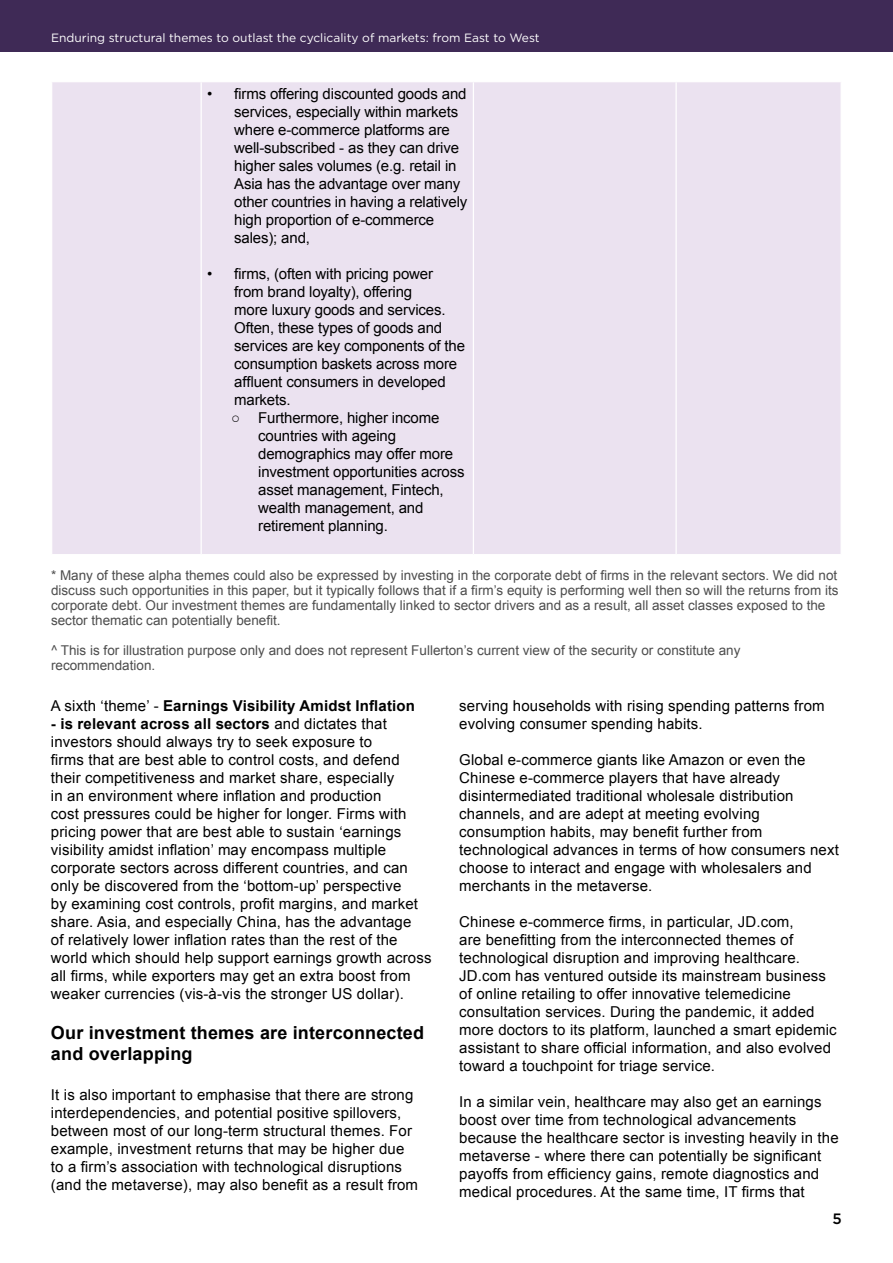
<style>
.page{position:relative;width:893px;height:1263px;background:#fff}
.page>*{position:absolute;margin:0;border:0;box-sizing:border-box;transform-origin:0 0}
.t1{font:700 18px/21.6px "Arial";letter-spacing:.01em;color:#000}
.t2{font:15px/18px "Arial";letter-spacing:.01em;color:#000}
.t3{font:15px/18px "Arial";letter-spacing:-.01em;color:#000}
.t4{font:700 15px "Arial";letter-spacing:.01em;color:#000}
.t5{font:500 15px "Gotham";color:#000}
.t6{font:13.5px/15px "Arial";color:#4d4d4d}
.t7{font:12px "Gotham";color:#fff}
.s1{font-weight:400}
.s2{font-weight:700}
</style>
<div class="page">
<div style="left:0;top:0;width:893px;height:51px;background:#3f2a56"></div>
<div style="left:52px;top:82px;width:788px;height:472px;background:#ebe2f0"></div>
<hr style="left:201px;top:82px;width:1px;height:472px;background:#fff">
<hr style="left:473px;top:82px;width:1px;height:472px;background:#fff">
<hr style="left:675px;top:82px;width:2px;height:472px;background:#fff">
<p class="t7" style="left:51px;top:30px;width:490px">Enduring structural themes to outlast the cyclicality of markets: from East to West</p>
<p class="t3" style="left:234px;top:84px;width:235px;text-indent:-27px">• firms offering discounted goods and services, especially within markets where e-commerce platforms are well-subscribed - as they can drive higher sales volumes (e.g. retail in<br>Asia has the advantage over many other countries in having a relatively high proportion of e-commerce sales); and,</p>
<p class="t3" style="left:234px;top:264px;width:232px;text-indent:-27px">• firms, (often with pricing power from brand loyalty), offering<br>more luxury goods and services.<br>Often, these types of goods and services are key components of the consumption baskets across more affluent consumers in developed markets.</p>
<p class="t3" style="left:258px;top:408px;width:208px;text-indent:-27px">○ Furthermore, higher income countries with ageing demographics may offer more investment opportunities across asset management, Fintech, wealth management, and retirement planning.</p>
<p class="t6" style="left:51px;top:568px;width:789px">* Many of these alpha themes could also be expressed by investing in the corporate debt of firms in the relevant sectors. We did not discuss such opportunities in this paper, but it typically follows that if a firm’s equity is performing well then so will the returns from its corporate debt. Our investment themes are fundamentally linked to sector drivers and as a result, all asset classes exposed to the sector thematic can potentially benefit.</p>
<p class="t6" style="left:51px;top:643px;width:691px">^ This is for illustration purpose only and does not represent Fullerton’s current view of the security or constitute any recommendation.</p>
<p class="t2" style="left:459px;top:697px;width:367px">serving households with rising spending patterns from evolving consumer spending habits.</p>
<p class="t2" style="left:459px;top:751px;width:381px">Global e-commerce giants like Amazon or even the Chinese e-commerce players that have already disintermediated traditional wholesale distribution channels, and are adept at meeting evolving consumption habits, may benefit further from technological advances in terms of how consumers next choose to interact and engage with wholesalers and merchants in the metaverse.</p>
<p class="t2" style="left:459px;top:913px;width:379px">Chinese e-commerce firms, in particular, JD.com,<br>are benefitting from the interconnected themes of technological disruption and improving healthcare.<br>JD.com has ventured outside its mainstream business of online retailing to offer innovative telemedicine consultation services. During the pandemic, it added more doctors to its platform, launched a smart epidemic assistant to share official information, and also evolved toward a touchpoint for triage service.</p>
<p class="t2" style="left:459px;top:1093px;width:381px">In a similar vein, healthcare may also get an earnings boost over time from technological advancements because the healthcare sector is investing heavily in the metaverse - where there can potentially be significant payoffs from efficiency gains, remote diagnostics and medical procedures. At the same time, IT firms that</p>
<p class="t5" style="left:833px;top:1209px;width:11px">5</p>
<p class="t4" style="left:51px;top:696px;width:366px"><span class="s1">A sixth ‘theme’ -</span> Earnings Visibility Amidst Inflation</p>
<p class="t2" style="left:51px;top:715px;width:382px"><span class="s2">- is relevant across all sectors</span> and dictates that investors should always try to seek exposure to<br>firms that are best able to control costs, and defend their competitiveness and market share, especially<br>in an environment where inflation and production<br>cost pressures could be higher for longer. Firms with pricing power that are best able to sustain ‘earnings visibility amidst inflation’ may encompass multiple corporate sectors across different countries, and can only be discovered from the ‘bottom-up’ perspective<br>by examining cost controls, profit margins, and market share. Asia, and especially China, has the advantage<br>of relatively lower inflation rates than the rest of the world which should help support earnings growth across all firms, while exporters may get an extra boost from weaker currencies (vis-à-vis the stronger US dollar).</p>
<p class="t1" style="left:51px;top:1022px;width:375px">Our investment themes are interconnected and overlapping</p>
<p class="t2" style="left:51px;top:1086px;width:369px">It is also important to emphasise that there are strong interdependencies, and potential positive spillovers, between most of our long-term structural themes. For example, investment returns that may be higher due to a firm’s association with technological disruptions (and the metaverse), may also benefit as a result from</p>
</div>
